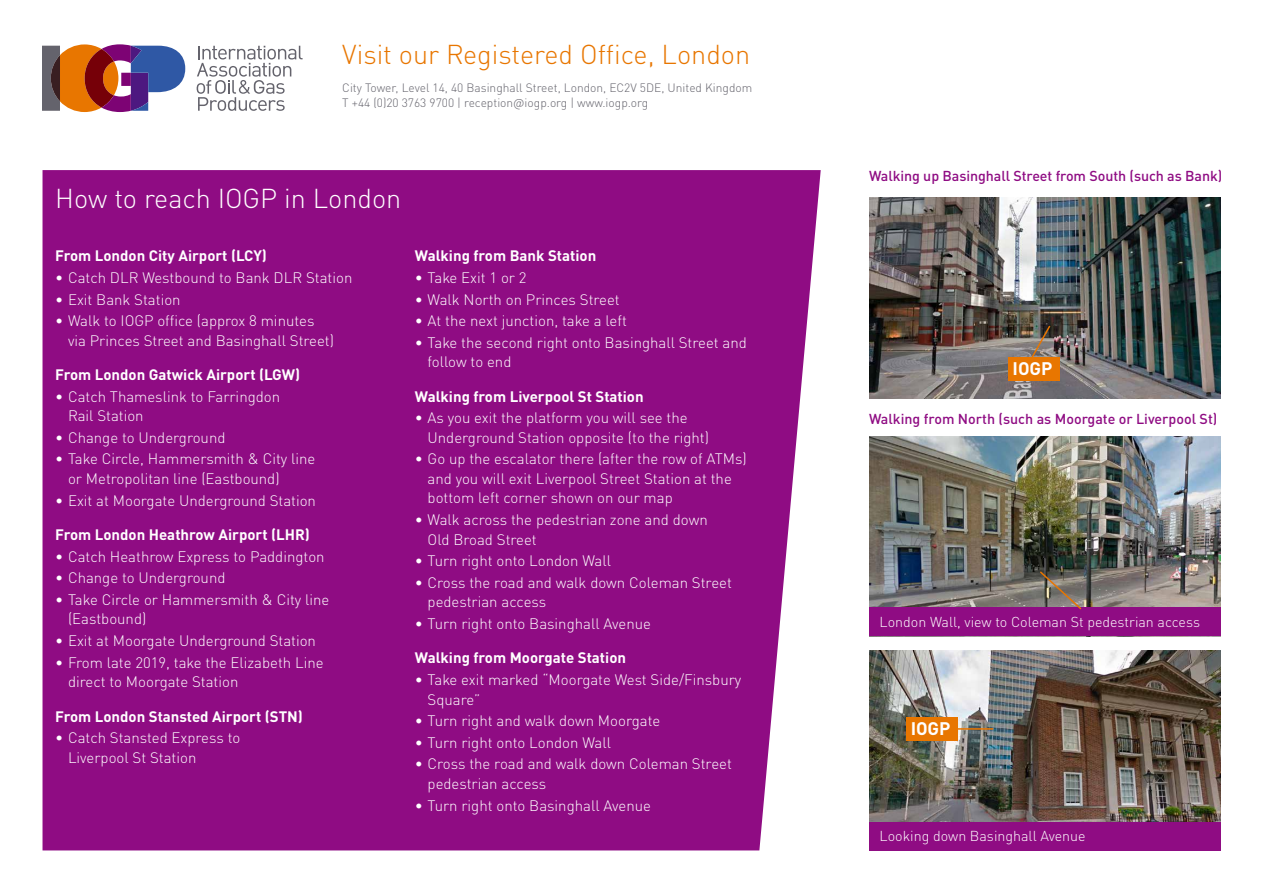
<style>
.page{position:relative;width:1263px;height:893px;background:#fff}
.page>*{position:absolute;margin:0;border:0;box-sizing:border-box;transform-origin:0 0}
.t1{font:300 27px "DIN Pro";color:#e87600}
.t2{font:300 27px "DIN Pro";color:#fff}
.t3{font:700 18px "DIN Pro";color:#fff}
.t4{font:300 15px/19.5px "DIN Pro";color:#fff}
.t5{font:700 15px "DIN Pro";color:#fff}
.t6{font:500 14.25px "DIN Pro";letter-spacing:-.005em;color:#8f0c83}
.t7{font:300 14.25px "DIN Pro";color:#fff}
.t8{font:300 12px/15px "DIN Pro";color:#64636c}
</style>
<div class="page">
<img style="left:869px;top:651px;width:351px;height:171px">
<img style="left:869px;top:436px;width:351px;height:171px">
<div style="left:869px;top:607px;width:351px;height:29px;background:#8f0c83"></div>
<div style="left:869px;top:822px;width:351px;height:28px;background:#8f0c83"></div>
<div style="left:43px;top:170px;width:778px;height:680px;background:#8f0c83"></div>
<svg style="left:43px;top:45px;width:142px;height:67px"></svg>
<svg style="left:197px;top:46px;width:106px;height:65px"></svg>
<img style="left:869px;top:198px;width:351px;height:200px">
<svg style="left:1038px;top:570px;width:45px;height:40px;background:#7d6c69"></svg>
<svg style="left:1028px;top:324px;width:24px;height:33px"></svg>
<div style="left:1008px;top:357px;width:52px;height:24px;background:#e87600"></div>
<div style="left:906px;top:717px;width:52px;height:24px;background:#e87600"></div>
<hr style="left:954px;top:728px;width:39px;height:2px;background:#e87600">
<h1 class="t1" style="left:342px;top:33px;width:409px">Visit our Registered Office, London</h1>
<p class="t8" style="left:342px;top:79px;width:411px">City Tower, Level 14, 40 Basinghall Street, London, EC2V 5DE, United Kingdom<br>T +44 (0)20 3763 9700 | reception@iogp.org | www.iogp.org</p>
<h1 class="t2" style="left:55px;top:177px;width:348px">How to reach IOGP in London</h1>
<p class="t5" style="left:55px;top:243px;width:213px">From London City Airport (LCY)</p>
<p class="t4" style="left:55px;top:266px;width:299px">• Catch DLR Westbound to Bank DLR Station</p>
<p class="t4" style="left:55px;top:288px;width:127px">• Exit Bank Station</p>
<p class="t4" style="left:68px;top:310px;width:268px;text-indent:-13px">• Walk to IOGP office (approx 8 minutes via Princes Street and Basinghall Street)</p>
<p class="t5" style="left:55px;top:362px;width:246px">From London Gatwick Airport (LGW)</p>
<p class="t4" style="left:68px;top:385px;width:214px;text-indent:-13px">• Catch Thameslink to Farringdon<br>Rail Station</p>
<p class="t4" style="left:55px;top:426px;width:172px">• Change to Underground</p>
<p class="t4" style="left:68px;top:448px;width:249px;text-indent:-13px">• Take Circle, Hammersmith &amp; City line or Metropolitan line (Eastbound)</p>
<p class="t4" style="left:55px;top:489px;width:262px">• Exit at Moorgate Underground Station</p>
<p class="t5" style="left:55px;top:522px;width:256px">From London Heathrow Airport (LHR)</p>
<p class="t4" style="left:55px;top:545px;width:271px">• Catch Heathrow Express to Paddington</p>
<p class="t4" style="left:55px;top:567px;width:172px">• Change to Underground</p>
<p class="t4" style="left:68px;top:588px;width:263px;text-indent:-13px">• Take Circle or Hammersmith &amp; City line (Eastbound)</p>
<p class="t4" style="left:55px;top:629px;width:262px">• Exit at Moorgate Underground Station</p>
<p class="t4" style="left:68px;top:651px;width:257px;text-indent:-13px">• From late 2019, take the Elizabeth Line direct to Moorgate Station</p>
<p class="t5" style="left:55px;top:704px;width:249px">From London Stansted Airport (STN)</p>
<p class="t4" style="left:68px;top:727px;width:174px;text-indent:-13px">• Catch Stansted Express to<br>Liverpool St Station</p>
<p class="t5" style="left:415px;top:243px;width:183px">Walking from Bank Station</p>
<p class="t4" style="left:415px;top:266px;width:113px">• Take Exit 1 or 2</p>
<p class="t4" style="left:415px;top:288px;width:206px">• Walk North on Princes Street</p>
<p class="t4" style="left:415px;top:310px;width:214px">• At the next junction, take a left</p>
<p class="t4" style="left:428px;top:331px;width:321px;text-indent:-13px">• Take the second right onto Basinghall Street and follow to end</p>
<p class="t5" style="left:415px;top:384px;width:230px">Walking from Liverpool St Station</p>
<p class="t4" style="left:428px;top:407px;width:283px;text-indent:-13px">• As you exit the platform you will see the<br>Underground Station opposite (to the right)</p>
<p class="t4" style="left:428px;top:448px;width:321px;text-indent:-13px">• Go up the escalator there (after the row of ATMs) and you will exit Liverpool Street Station at the bottom left corner shown on our map</p>
<p class="t4" style="left:428px;top:509px;width:282px;text-indent:-13px">• Walk across the pedestrian zone and down<br>Old Broad Street</p>
<p class="t4" style="left:415px;top:550px;width:198px">• Turn right onto London Wall</p>
<p class="t4" style="left:428px;top:571px;width:306px;text-indent:-13px">• Cross the road and walk down Coleman Street pedestrian access</p>
<p class="t4" style="left:415px;top:612px;width:238px">• Turn right onto Basinghall Avenue</p>
<p class="t5" style="left:415px;top:645px;width:213px">Walking from Moorgate Station</p>
<p class="t4" style="left:428px;top:668px;width:315px;text-indent:-13px">• Take exit marked “Moorgate West Side/Finsbury<br>Square”</p>
<p class="t4" style="left:415px;top:710px;width:247px">• Turn right and walk down Moorgate</p>
<p class="t4" style="left:415px;top:731px;width:198px">• Turn right onto London Wall</p>
<p class="t4" style="left:428px;top:753px;width:306px;text-indent:-13px">• Cross the road and walk down Coleman Street pedestrian access</p>
<p class="t4" style="left:415px;top:794px;width:238px">• Turn right onto Basinghall Avenue</p>
<p class="t6" style="left:869px;top:164px;width:355px">Walking up Basinghall Street from South (such as Bank)</p>
<p class="t3" style="left:1012px;top:354px;width:41px">IOGP</p>
<p class="t6" style="left:869px;top:407px;width:350px">Walking from North (such as Moorgate or Liverpool St)</p>
<p class="t7" style="left:880px;top:611px;width:322px">London Wall, view to Coleman St pedestrian access</p>
<p class="t3" style="left:911px;top:714px;width:41px">IOGP</p>
<p class="t7" style="left:880px;top:825px;width:207px">Looking down Basinghall Avenue</p>
</div>
